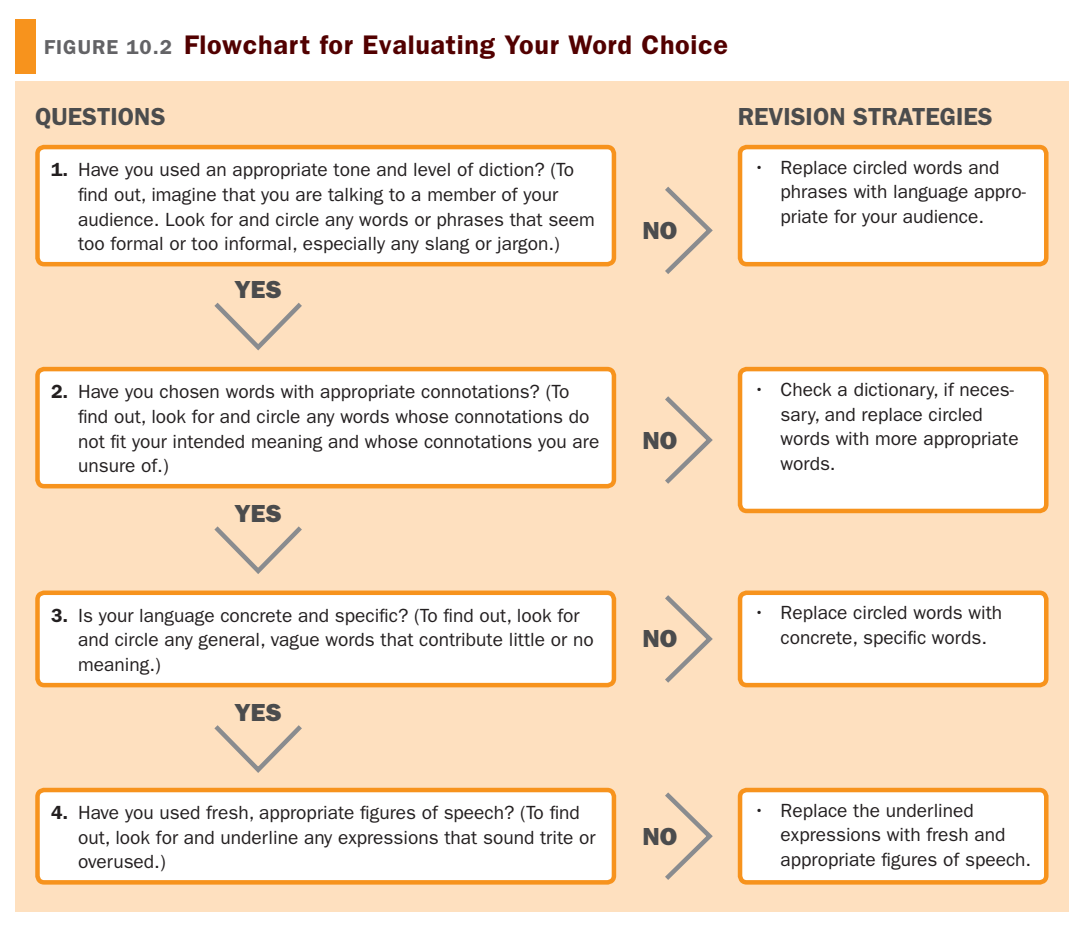
<style>
.page{position:relative;width:1085px;height:941px;background:#fff}
.page>*{position:absolute;margin:0;border:0;box-sizing:border-box;transform-origin:0 0}
.t1{font:600 27px "ITC Franklin Gothic Std";letter-spacing:.025em;color:#520000}
.t2{font:600 24.75px "ITC Franklin Gothic Std";color:#4b4c4d}
.t3{font:24.75px "ITC Franklin Gothic Std Hvy";color:#4b4c4d}
.t4{font:600 20.25px "ITC Franklin Gothic Std";color:#636366}
.t5{font:19.12px/24.8px "ITC Franklin Gothic Std";color:#231f20}
.s1{font-size:20.25px;color:#636366}
.s2{font-weight:600}
</style>
<div class="page">
<div style="left:15px;top:80px;width:1053px;height:831px;background:#fee0bf"></div>
<div style="left:37px;top:147px;width:576px;height:117px;background:#fff;border-radius:7px"></div>
<div style="left:35px;top:145px;width:581px;height:121px;border:4px solid #f7931d;border-radius:7px"></div>
<svg style="left:214px;top:302px;width:88px;height:49px"></svg>
<svg style="left:214px;top:526px;width:88px;height:48px"></svg>
<svg style="left:214px;top:725px;width:88px;height:48px"></svg>
<svg style="left:665px;top:186px;width:48px;height:88px"></svg>
<div style="left:739px;top:147px;width:306px;height:117px;background:#fff;border-radius:7px"></div>
<div style="left:737px;top:145px;width:311px;height:121px;border:4px solid #f7931d;border-radius:7px"></div>
<div style="left:37px;top:369px;width:576px;height:117px;background:#fff;border-radius:7px"></div>
<div style="left:35px;top:367px;width:581px;height:121px;border:4px solid #f7931d;border-radius:7px"></div>
<div style="left:739px;top:369px;width:306px;height:142px;background:#fff;border-radius:7px"></div>
<div style="left:737px;top:367px;width:311px;height:146px;border:4px solid #f7931d;border-radius:7px"></div>
<svg style="left:665px;top:396px;width:48px;height:88px"></svg>
<div style="left:37px;top:592px;width:576px;height:93px;background:#fff;border-radius:7px"></div>
<div style="left:35px;top:590px;width:581px;height:97px;border:4px solid #f7931d;border-radius:7px"></div>
<div style="left:739px;top:592px;width:306px;height:93px;background:#fff;border-radius:7px"></div>
<div style="left:737px;top:590px;width:311px;height:97px;border:4px solid #f7931d;border-radius:7px"></div>
<svg style="left:665px;top:595px;width:48px;height:88px"></svg>
<div style="left:739px;top:789px;width:306px;height:93px;background:#fff;border-radius:7px"></div>
<div style="left:737px;top:787px;width:311px;height:97px;border:4px solid #f7931d;border-radius:7px"></div>
<div style="left:37px;top:789px;width:576px;height:93px;background:#fff;border-radius:7px"></div>
<div style="left:35px;top:787px;width:581px;height:97px;border:4px solid #f7931d;border-radius:7px"></div>
<svg style="left:665px;top:792px;width:48px;height:88px"></svg>
<div style="left:15px;top:20px;width:20px;height:54px;background:#f7931d"></div>
<p class="t4" style="left:44px;top:35px;width:25px">Figure</p>
<h1 class="t1" style="left:126px;top:28px;width:603px"><span class="s1">10.2</span> Flowchart for Evaluating Your Word Choice</h1>
<p class="t2" style="left:35px;top:101px;width:132px">QUESTIONS</p>
<p class="t2" style="left:737px;top:101px;width:256px">REVISION STRATEGIES</p>
<p class="t5" style="left:78px;top:157px;width:518px;text-indent:-27px"><span class="s2">1.</span> Have you used an appropriate tone and level of diction? (To find out, imagine that you are talking to a member of your audience. Look for and circle any words or phrases that seem too formal or too informal, especially any slang or jargon.)</p>
<p class="t3" style="left:234px;top:275px;width:49px">YES</p>
<p class="t3" style="left:642px;top:216px;width:36px">NO</p>
<p class="t5" style="left:780px;top:155px;width:247px;text-indent:-27px">• Replace circled words and phrases with language appro&shy;priate for your audience.</p>
<p class="t5" style="left:78px;top:379px;width:522px;text-indent:-27px"><span class="s2">2.</span> Have you chosen words with appropriate connotations? (To find out, look for and circle any words whose connotations do not fit your intended meaning and whose connotations you are unsure of.)</p>
<p class="t5" style="left:780px;top:377px;width:239px;text-indent:-27px">• Check a dictionary, if neces&shy;sary, and replace circled words with more appropriate words.</p>
<p class="t3" style="left:642px;top:425px;width:36px">NO</p>
<p class="t3" style="left:234px;top:498px;width:49px">YES</p>
<p class="t5" style="left:78px;top:602px;width:517px;text-indent:-27px"><span class="s2">3.</span> Is your language concrete and specific? (To find out, look for and circle any general, vague words that contribute little or no meaning.)</p>
<p class="t5" style="left:753px;top:600px;width:250px">• Replace circled words with</p>
<p class="t3" style="left:642px;top:624px;width:36px">NO</p>
<p class="t5" style="left:780px;top:625px;width:208px">concrete, specific words.</p>
<p class="t3" style="left:234px;top:697px;width:49px">YES</p>
<p class="t5" style="left:78px;top:799px;width:519px;text-indent:-27px"><span class="s2">4.</span> Have you used fresh, appropriate figures of speech? (To find out, look for and underline any expressions that sound trite or overused.)</p>
<p class="t3" style="left:642px;top:821px;width:36px">NO</p>
<p class="t5" style="left:780px;top:797px;width:252px;text-indent:-27px">• Replace the underlined expressions with fresh and appropriate figures of speech.</p>
</div>
